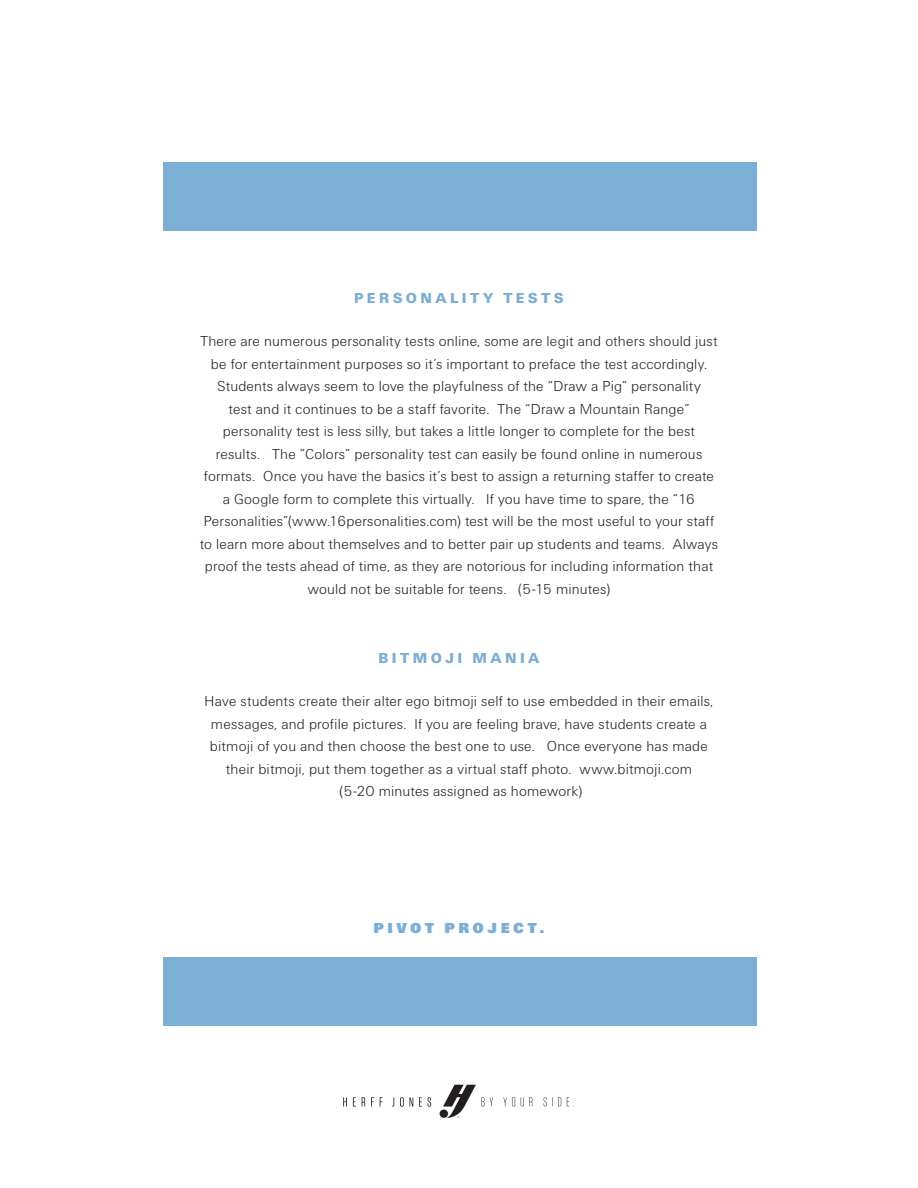
<style>
.page{position:relative;width:918px;height:1188px;background:#fff}
.page>*{position:absolute;margin:0;border:0;box-sizing:border-box;transform-origin:0 0}
.t1{font:300 15px/22.5px "AHJ Urbano";letter-spacing:.01em;color:#231f20;text-align:center}
.t2{font:900 15px "AHJ Urbano";letter-spacing:.23em;color:#7baed5}
.t3{font:900 15px "AHJ Urbano";letter-spacing:.22em;color:#7baed5}
</style>
<div class="page">
<svg style="left:343px;top:1085px;width:231px;height:33px"></svg>
<div style="left:163px;top:162px;width:594px;height:68px;background:#7cafd5"></div>
<div style="left:163px;top:958px;width:594px;height:68px;background:#7cafd5"></div>
<p class="t2" style="left:354px;top:289px;width:211px">PERSONALITY TESTS</p>
<p class="t1" style="left:200px;top:330px;width:520px">There are numerous personality tests online, some are legit and others should just be for entertainment purposes so it’s important to preface the test accordingly.<br>Students always seem to love the playfulness of the “Draw a Pig” personality<br>test and it continues to be a staff favorite. The “Draw a Mountain Range” personality test is less silly, but takes a little longer to complete for the best results. The “Colors” personality test can easily be found online in numerous formats. Once you have the basics it’s best to assign a returning staffer to create a Google form to complete this virtually. If you have time to spare, the “16<br>Personalities”(www.16personalities.com) test will be the most useful to your staff to learn more about themselves and to better pair up students and teams. Always proof the tests ahead of time, as they are notorious for including information that would not be suitable for teens. (5-15 minutes)</p>
<p class="t2" style="left:379px;top:649px;width:162px">BITMOJI MANIA</p>
<p class="t1" style="left:205px;top:690px;width:510px">Have students create their alter ego bitmoji self to use embedded in their emails, messages, and profile pictures. If you are feeling brave, have students create a bitmoji of you and then choose the best one to use. Once everyone has made their bitmoji, put them together as a virtual staff photo. www.bitmoji.com<br>(5-20 minutes assigned as homework)</p>
<p class="t3" style="left:374px;top:919px;width:172px">PIVOT PROJECT.</p>
</div>
